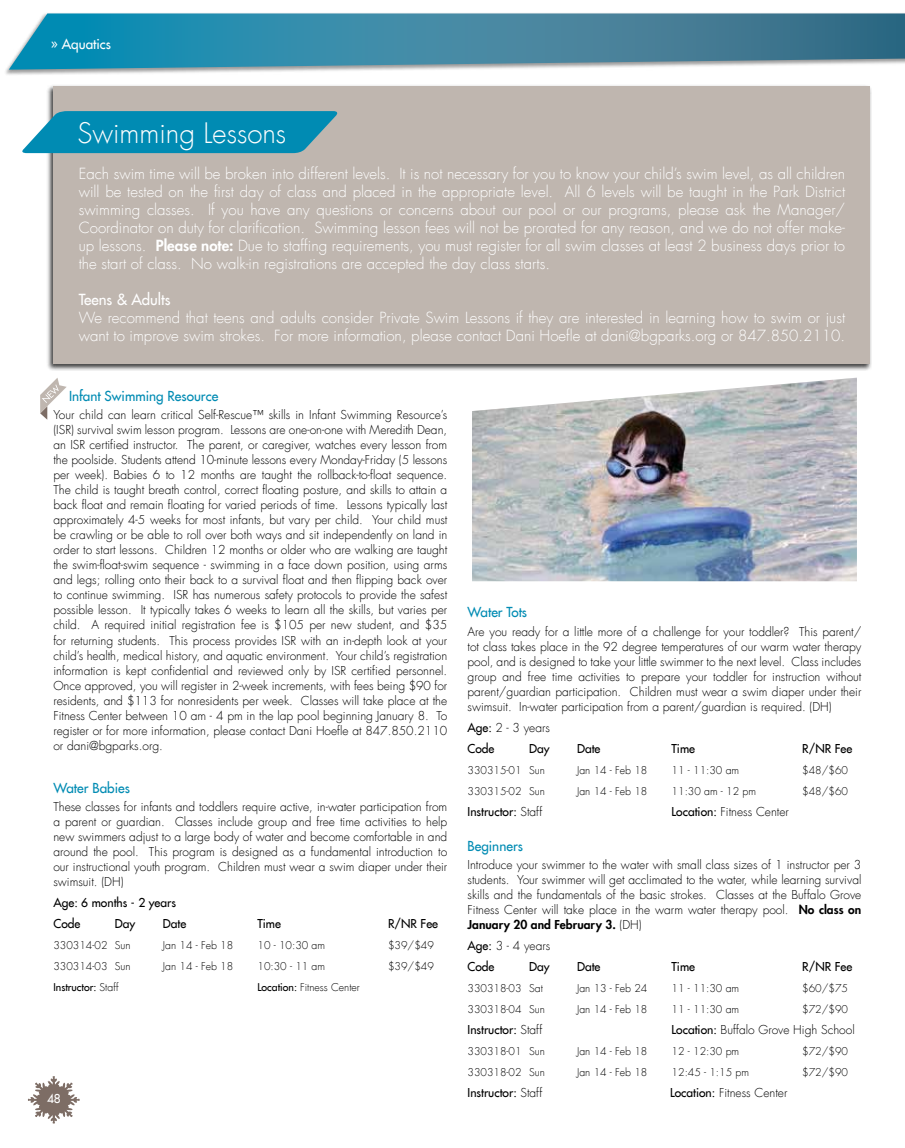
<style>
.page{position:relative;width:905px;height:1148px;background:#fff}
.page>*{position:absolute;margin:0;border:0;box-sizing:border-box;transform-origin:0 0}
.t1{font:300 27.6px "Futura LT";color:#fff}
.t2{font:300 15px/18px "Futura LT";color:#fff;text-align:justify}
.t3{font:15px "Futura LT";color:#fff}
.t4{font:13.5px "Futura LT";color:#008bb3}
.t5{font:13.5px "Futura LT";color:#fff}
.t6{font:300 12px/15px "Futura LT";color:#000;text-align:justify}
.t7{font:12px/21px "Futura LT";color:#000}
.t8{font:12px "Futura LT";color:#fff}
.t9{font:300 10.5px "Futura LT";color:#000}
.t10{font:10.5px "Futura LT";color:#000}
.s1{font-weight:800}
.s2{font-weight:300}
.s3{font-weight:400}
</style>
<div class="page">
<div style="left:47px;top:84px;width:825px;height:287px;background:#000;opacity:.75"></div>
<div style="left:53px;top:86px;width:816px;height:278px;background:#bfb6af"></div>
<svg style="left:22px;top:111px;width:316px;height:42px;background:#1893b6"></svg>
<div style="left:4px;top:13px;width:900px;height:63px;background:#000;opacity:.4"></div>
<svg style="left:9px;top:13px;width:895px;height:57px;background:#498fa9"></svg>
<svg style="left:40px;top:378px;width:27px;height:42px"></svg>
<img style="left:472px;top:377px;width:384px;height:204px">
<svg style="left:28px;top:1076px;width:52px;height:47px"></svg>
<p class="t5" style="left:51px;top:35px;width:62px">» Aquatics</p>
<h1 class="t1" style="left:77px;top:116px;width:210px">Swimming Lessons</h1>
<p class="t2" style="left:79px;top:165px;width:768px">Each swim time will be broken into different levels. It is not necessary for you to know your child’s swim level, as all children will be tested on the first day of class and placed in the appropriate level. All 6 levels will be taught in the Park District swimming classes. If you have any questions or concerns about our pool or our programs, please ask the Manager/ Coordinator on duty for clarification. Swimming lesson fees will not be prorated for any reason, and we do not offer make&shy;up lessons. <span class="s1">Please note:</span> Due to staffing requirements, you must register for all swim classes at least 2 business days prior to the start of class. No walk-in registrations are accepted the day class starts.</p>
<p class="t3" style="left:79px;top:290px;width:93px">Teens &amp; Adults</p>
<p class="t2" style="left:79px;top:309px;width:768px">We recommend that teens and adults consider Private Swim Lessons if they are interested in learning how to swim or just want to improve swim strokes. For more information, please contact Dani Hoefle at dani@bgparks.org or 847.850.2110.</p>
<p class="t4" style="left:69px;top:387px;width:151px">Infant Swimming Resource</p>
<p class="t6" style="left:53px;top:408px;width:395px">Your child can learn critical Self-Rescue™ skills in Infant Swimming Resource’s (ISR) survival swim lesson program. Lessons are one-on-one with Meredith Dean, an ISR certified instructor. The parent, or caregiver, watches every lesson from the poolside. Students attend 10-minute lessons every Monday-Friday (5 lessons per week). Babies 6 to 12 months are taught the rollback-to-float sequence.<br>The child is taught breath control, correct floating posture, and skills to attain a back float and remain floating for varied periods of time. Lessons typically last approximately 4-5 weeks for most infants, but vary per child. Your child must be crawling or be able to roll over both ways and sit independently on land in order to start lessons. Children 12 months or older who are walking are taught the swim-float-swim sequence - swimming in a face down position, using arms and legs; rolling onto their back to a survival float and then flipping back over to continue swimming. ISR has numerous safety protocols to provide the safest possible lesson. It typically takes 6 weeks to learn all the skills, but varies per child. A required initial registration fee is $105 per new student, and $35 for returning students. This process provides ISR with an in-depth look at your child’s health, medical history, and aquatic environment. Your child’s registration information is kept confidential and reviewed only by ISR certified personnel.<br>Once approved, you will register in 2-week increments, with fees being $90 for residents, and $113 for nonresidents per week. Classes will take place at the Fitness Center between 10 am - 4 pm in the lap pool beginning January 8. To register or for more information, please contact Dani Hoefle at 847.850.2110 or dani@bgparks.org.</p>
<p class="t4" style="left:53px;top:779px;width:78px">Water Babies</p>
<p class="t6" style="left:53px;top:799px;width:395px">These classes for infants and toddlers require active, in-water participation from a parent or guardian. Classes include group and free time activities to help new swimmers adjust to a large body of water and become comfortable in and around the pool. This program is designed as a fundamental introduction to our instructional youth program. Children must wear a swim diaper under their swimsuit. (DH)</p>
<p class="t7" style="left:53px;top:891px;width:124px">Age: 6 months - 2 years<br>Code</p>
<p class="t7" style="left:115px;top:912px;width:22px">Day</p>
<p class="t7" style="left:163px;top:912px;width:25px">Date</p>
<p class="t7" style="left:257px;top:912px;width:25px">Time</p>
<p class="t7" style="left:388px;top:912px;width:51px">R/NR Fee</p>
<p class="t9" style="left:53px;top:938px;width:79px">330314-02 Sun</p>
<p class="t9" style="left:163px;top:938px;width:72px">Jan 14 - Feb 18</p>
<p class="t9" style="left:257px;top:938px;width:69px">10 - 10:30 am</p>
<p class="t9" style="left:388px;top:938px;width:47px">$39/$49</p>
<p class="t9" style="left:53px;top:959px;width:79px">330314-03 Sun</p>
<p class="t9" style="left:163px;top:959px;width:72px">Jan 14 - Feb 18</p>
<p class="t9" style="left:257px;top:959px;width:69px">10:30 - 11 am</p>
<p class="t9" style="left:388px;top:959px;width:47px">$39/$49</p>
<p class="t10" style="left:53px;top:980px;width:67px">Instructor: <span class="s2">Staff</span></p>
<p class="t9" style="left:257px;top:980px;width:104px"><span class="s3">Location:</span> Fitness Center</p>
<p class="t8" style="left:47px;top:1091px;width:15px">48</p>
<p class="t4" style="left:467px;top:603px;width:61px">Water Tots</p>
<p class="t6" style="left:467px;top:624px;width:395px">Are you ready for a little more of a challenge for your toddler? This parent/ tot class takes place in the 92 degree temperatures of our warm water therapy pool, and is designed to take your little swimmer to the next level. Class includes group and free time activities to prepare your toddler for instruction without parent/guardian participation. Children must wear a swim diaper under their swimsuit. In-water participation from a parent/guardian is required. (DH)</p>
<p class="t7" style="left:467px;top:716px;width:84px">Age: <span class="s2">2 - 3 years<br></span>Code</p>
<p class="t7" style="left:529px;top:737px;width:22px">Day</p>
<p class="t7" style="left:577px;top:737px;width:25px">Date</p>
<p class="t7" style="left:671px;top:737px;width:25px">Time</p>
<p class="t7" style="left:802px;top:737px;width:51px">R/NR Fee</p>
<p class="t9" style="left:467px;top:763px;width:79px">330315-01 Sun</p>
<p class="t9" style="left:577px;top:763px;width:72px">Jan 14 - Feb 18</p>
<p class="t9" style="left:671px;top:763px;width:69px">11 - 11:30 am</p>
<p class="t9" style="left:802px;top:763px;width:47px">$48/$60</p>
<p class="t9" style="left:467px;top:784px;width:79px">330315-02 Sun</p>
<p class="t9" style="left:577px;top:784px;width:72px">Jan 14 - Feb 18</p>
<p class="t9" style="left:671px;top:784px;width:86px">11:30 am - 12 pm</p>
<p class="t9" style="left:802px;top:784px;width:47px">$48/$60</p>
<p class="t7" style="left:467px;top:800px;width:76px">Instructor: <span class="s2">Staff</span></p>
<p class="t6" style="left:671px;top:804px;width:119px"><span class="s3">Location:</span> Fitness Center</p>
<p class="t4" style="left:467px;top:837px;width:57px">Beginners</p>
<p class="t6" style="left:467px;top:857px;width:395px">Introduce your swimmer to the water with small class sizes of 1 instructor per 3 students. Your swimmer will get acclimated to the water, while learning survival skills and the fundamentals of the basic strokes. Classes at the Buffalo Grove Fitness Center will take place in the warm water therapy pool. <span class="s1">No class on January 20 and February 3.</span> (DH)</p>
<p class="t7" style="left:467px;top:935px;width:84px">Age: <span class="s2">3 - 4 years<br></span>Code</p>
<p class="t7" style="left:529px;top:956px;width:22px">Day</p>
<p class="t7" style="left:577px;top:956px;width:25px">Date</p>
<p class="t7" style="left:671px;top:956px;width:25px">Time</p>
<p class="t7" style="left:802px;top:956px;width:51px">R/NR Fee</p>
<p class="t9" style="left:467px;top:981px;width:77px">330318-03 Sat</p>
<p class="t9" style="left:577px;top:981px;width:72px">Jan 13 - Feb 24</p>
<p class="t9" style="left:671px;top:981px;width:69px">11 - 11:30 am</p>
<p class="t9" style="left:802px;top:981px;width:47px">$60/$75</p>
<p class="t9" style="left:467px;top:1002px;width:79px">330318-04 Sun</p>
<p class="t9" style="left:577px;top:1002px;width:72px">Jan 14 - Feb 18</p>
<p class="t9" style="left:671px;top:1002px;width:69px">11 - 11:30 am</p>
<p class="t9" style="left:802px;top:1002px;width:47px">$72/$90</p>
<p class="t7" style="left:467px;top:1019px;width:76px">Instructor: <span class="s2">Staff</span></p>
<p class="t6" style="left:671px;top:1022px;width:185px"><span class="s3">Location:</span> Buffalo Grove High School</p>
<p class="t9" style="left:467px;top:1044px;width:79px">330318-01 Sun</p>
<p class="t9" style="left:577px;top:1044px;width:72px">Jan 14 - Feb 18</p>
<p class="t9" style="left:671px;top:1044px;width:69px">12 - 12:30 pm</p>
<p class="t9" style="left:802px;top:1044px;width:47px">$72/$90</p>
<p class="t9" style="left:467px;top:1065px;width:79px">330318-02 Sun</p>
<p class="t9" style="left:577px;top:1065px;width:72px">Jan 14 - Feb 18</p>
<p class="t9" style="left:671px;top:1065px;width:79px">12:45 - 1:15 pm</p>
<p class="t9" style="left:802px;top:1065px;width:47px">$72/$90</p>
<p class="t7" style="left:467px;top:1082px;width:76px">Instructor: <span class="s2">Staff</span></p>
<p class="t6" style="left:670px;top:1085px;width:119px"><span class="s3">Location:</span> Fitness Center</p>
</div>
